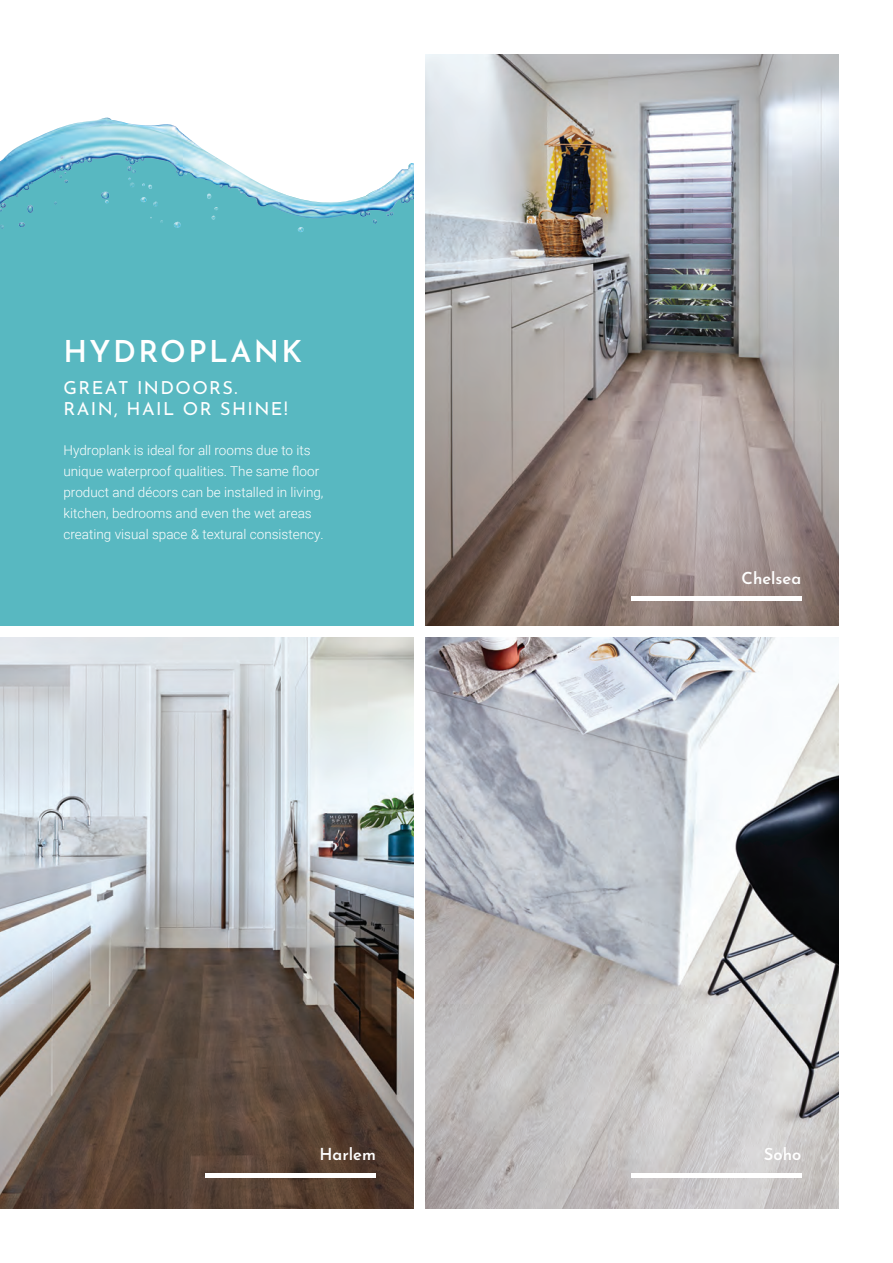
<style>
.page{position:relative;width:893px;height:1263px;background:#fff}
.page>*{position:absolute;margin:0;border:0;box-sizing:border-box;transform-origin:0 0}
.t1{font:600 30px "Josefin Sans";letter-spacing:.08em;color:#fff}
.t2{font:18px/21px "Josefin Sans";letter-spacing:.08em;color:#fff}
.t3{font:600 16.5px "Josefin Sans";color:#fff}
.t4{font:300 13.5px/21px "Roboto";color:#fff}
</style>
<div class="page">
<div style="left:0;top:54px;width:414px;height:572px;background:#58b8c1"></div>
<img style="left:0;top:637px;width:414px;height:572px">
<img style="left:425px;top:54px;width:414px;height:572px">
<img style="left:425px;top:637px;width:414px;height:572px">
<hr style="left:206px;top:1173px;width:170px;height:4px;background:#fff">
<hr style="left:631px;top:1173px;width:170px;height:4px;background:#fff">
<div style="left:631px;top:596px;width:170px;height:5px;background:#fff"></div>
<img style="left:0;top:205px;width:395px;height:27px">
<svg style="left:0;top:54px;width:414px;height:151px;background:#d5ecf1"></svg>
<h1 class="t1" style="left:63px;top:326px;width:240px">HYDROPLANK</h1>
<h2 class="t2" style="left:63px;top:375px;width:226px">GREAT INDOORS.<br>RAIN, HAIL OR SHINE!</h2>
<p class="t4" style="left:63px;top:439px;width:262px">Hydroplank is ideal for all rooms due to its unique waterproof qualities. The same floor product and décors can be installed in living, kitchen, bedrooms and even the wet areas creating visual space &amp; textural consistency.</p>
<p class="t3" style="left:742px;top:564px;width:61px">Chelsea</p>
<p class="t3" style="left:319px;top:1140px;width:58px">Harlem</p>
<p class="t3" style="left:764px;top:1140px;width:39px">Soho</p>
</div>
